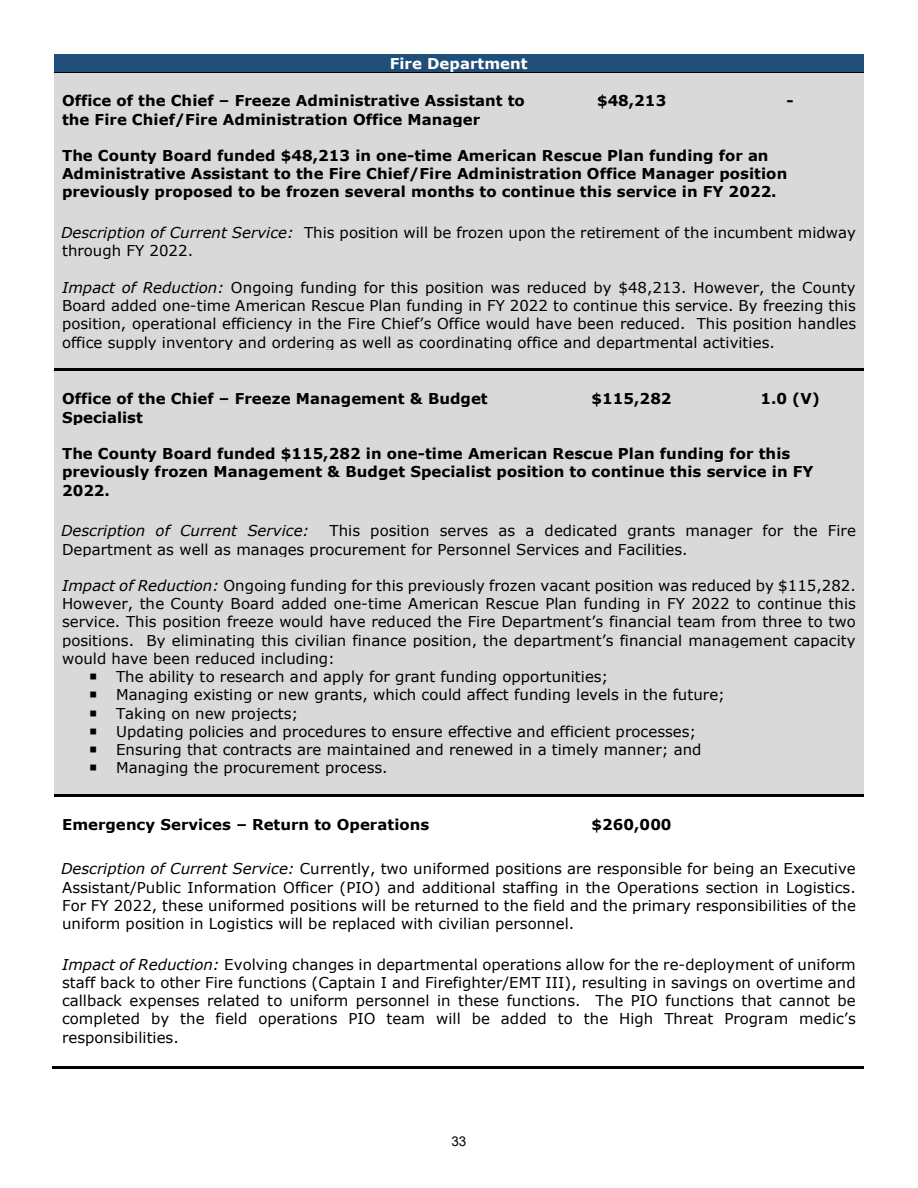
<style>
.page{position:relative;width:918px;height:1188px;background:#fff}
.page>*{position:absolute;margin:0;border:0;box-sizing:border-box;transform-origin:0 0}
.t1{font:15px/18.1px "Verdana";letter-spacing:.005em;color:#000;text-align:justify}
.t2{font:700 15px/18.1px "Verdana";color:#000}
.t3{font:italic 15px "Verdana";letter-spacing:.005em;color:#000}
.t4{font:700 15px "Verdana";color:#fff}
.t5{font:13.5px "Arial";color:#000}
.s1{font-style:italic}
</style>
<div class="page">
<div style="left:62px;top:54px;width:794px;height:18px;background:#1f4e79"></div>
<div style="left:62px;top:73px;width:794px;height:18px;background:#d9d9d9"></div>
<hr style="left:54px;top:72px;width:810px;height:1px;background:#000">
<div style="left:54px;top:91px;width:493px;height:37px;background:#d9d9d9"></div>
<div style="left:547px;top:91px;width:170px;height:37px;background:#d9d9d9"></div>
<div style="left:717px;top:91px;width:147px;height:37px;background:#d9d9d9"></div>
<div style="left:62px;top:128px;width:794px;height:18px;background:#d9d9d9"></div>
<div style="left:62px;top:146px;width:794px;height:18px;background:#d9d9d9"></div>
<div style="left:62px;top:164px;width:794px;height:18px;background:#d9d9d9"></div>
<div style="left:62px;top:182px;width:794px;height:19px;background:#d9d9d9"></div>
<div style="left:62px;top:201px;width:794px;height:18px;background:#d9d9d9"></div>
<div style="left:62px;top:219px;width:794px;height:22px;background:#d9d9d9"></div>
<div style="left:62px;top:241px;width:794px;height:19px;background:#d9d9d9"></div>
<div style="left:62px;top:260px;width:794px;height:18px;background:#d9d9d9"></div>
<div style="left:62px;top:278px;width:794px;height:18px;background:#d9d9d9"></div>
<div style="left:62px;top:296px;width:794px;height:18px;background:#d9d9d9"></div>
<div style="left:62px;top:314px;width:794px;height:18px;background:#d9d9d9"></div>
<div style="left:62px;top:332px;width:794px;height:19px;background:#d9d9d9"></div>
<div style="left:62px;top:351px;width:794px;height:18px;background:#d9d9d9"></div>
<div style="left:62px;top:371px;width:794px;height:18px;background:#d9d9d9"></div>
<hr style="left:54px;top:369px;width:810px;height:2px;background:#000">
<hr style="left:54px;top:371px;width:810px;height:1px;background:#d9d9d9">
<div style="left:54px;top:389px;width:493px;height:37px;background:#d9d9d9"></div>
<div style="left:547px;top:389px;width:170px;height:37px;background:#d9d9d9"></div>
<div style="left:717px;top:389px;width:147px;height:37px;background:#d9d9d9"></div>
<div style="left:62px;top:426px;width:794px;height:18px;background:#d9d9d9"></div>
<div style="left:62px;top:444px;width:794px;height:18px;background:#d9d9d9"></div>
<div style="left:62px;top:462px;width:794px;height:18px;background:#d9d9d9"></div>
<div style="left:62px;top:480px;width:794px;height:19px;background:#d9d9d9"></div>
<div style="left:62px;top:499px;width:794px;height:18px;background:#d9d9d9"></div>
<div style="left:62px;top:517px;width:794px;height:22px;background:#d9d9d9"></div>
<div style="left:62px;top:539px;width:794px;height:19px;background:#d9d9d9"></div>
<div style="left:62px;top:558px;width:794px;height:18px;background:#d9d9d9"></div>
<div style="left:62px;top:576px;width:794px;height:18px;background:#d9d9d9"></div>
<div style="left:62px;top:594px;width:794px;height:18px;background:#d9d9d9"></div>
<div style="left:62px;top:612px;width:794px;height:19px;background:#d9d9d9"></div>
<div style="left:62px;top:631px;width:794px;height:18px;background:#d9d9d9"></div>
<div style="left:62px;top:649px;width:794px;height:18px;background:#d9d9d9"></div>
<div style="left:62px;top:667px;width:794px;height:18px;background:#d9d9d9"></div>
<div style="left:62px;top:685px;width:794px;height:18px;background:#d9d9d9"></div>
<div style="left:62px;top:703px;width:794px;height:19px;background:#d9d9d9"></div>
<div style="left:62px;top:722px;width:794px;height:18px;background:#d9d9d9"></div>
<div style="left:62px;top:740px;width:794px;height:18px;background:#d9d9d9"></div>
<div style="left:62px;top:758px;width:794px;height:18px;background:#d9d9d9"></div>
<div style="left:62px;top:776px;width:794px;height:19px;background:#d9d9d9"></div>
<hr style="left:54px;top:795px;width:810px;height:2px;background:#000">
<hr style="left:53px;top:1066px;width:811px;height:2px;background:#000">
<p class="t4" style="left:390px;top:53px;width:139px">Fire Department</p>
<p class="t2" style="left:62px;top:92px;width:464px">Office of the Chief – Freeze Administrative Assistant to the Fire Chief/Fire Administration Office Manager</p>
<p class="t2" style="left:597px;top:92px;width:71px">$48,213</p>
<p class="t2" style="left:787px;top:92px;width:9px">-</p>
<p class="t2" style="left:62px;top:146px;width:727px">The County Board funded $48,213 in one-time American Rescue Plan funding for an<br>Administrative Assistant to the Fire Chief/Fire Administration Office Manager position previously proposed to be frozen several months to continue this service in FY 2022.</p>
<p class="t1" style="left:61px;top:223px;width:796px"><span class="s1">Description of Current Service:</span> This position will be frozen upon the retirement of the incumbent midway through FY 2022.</p>
<p class="t1" style="left:62px;top:278px;width:796px"><span class="s1">Impact of Reduction:</span> Ongoing funding for this position was reduced by $48,213. However, the County Board added one-time American Rescue Plan funding in FY 2022 to continue this service. By freezing this position, operational efficiency in the Fire Chief’s Office would have been reduced. This position handles office supply inventory and ordering as well as coordinating office and departmental activities.</p>
<p class="t2" style="left:62px;top:390px;width:427px">Office of the Chief – Freeze Management &amp; Budget<br>Specialist</p>
<p class="t2" style="left:592px;top:390px;width:81px">$115,282</p>
<p class="t2" style="left:760px;top:390px;width:61px">1.0 (V)</p>
<p class="t2" style="left:62px;top:444px;width:753px">The County Board funded $115,282 in one-time American Rescue Plan funding for this previously frozen Management &amp; Budget Specialist position to continue this service in FY<br>2022.</p>
<p class="t3" style="left:61px;top:521px;width:250px">Description of Current Service:</p>
<p class="t1" style="left:62px;top:522px;width:795px;text-indent:267px">This position serves as a dedicated grants manager for the Fire<br>Department as well as manages procurement for Personnel Services and Facilities.</p>
<p class="t1" style="left:62px;top:576px;width:795px"><span class="s1">Impact of Reduction:</span> Ongoing funding for this previously frozen vacant position was reduced by $115,282.<br>However, the County Board added one-time American Rescue Plan funding in FY 2022 to continue this service. This position freeze would have reduced the Fire Department’s financial team from three to two positions. By eliminating this civilian finance position, the department’s financial management capacity would have been reduced including:</p>
<p class="t1" style="left:89px;top:667px;width:521px">○ The ability to research and apply for grant funding opportunities;</p>
<p class="t1" style="left:89px;top:686px;width:637px">○ Managing existing or new grants, which could affect funding levels in the future;</p>
<p class="t1" style="left:89px;top:704px;width:211px">○ Taking on new projects;</p>
<p class="t1" style="left:89px;top:722px;width:609px">○ Updating policies and procedures to ensure effective and efficient processes;</p>
<p class="t1" style="left:89px;top:740px;width:614px">○ Ensuring that contracts are maintained and renewed in a timely manner; and</p>
<p class="t1" style="left:89px;top:759px;width:300px">○ Managing the procurement process.</p>
<p class="t2" style="left:62px;top:815px;width:369px">Emergency Services – Return to Operations</p>
<p class="t2" style="left:592px;top:815px;width:81px">$260,000</p>
<p class="t1" style="left:61px;top:860px;width:796px"><span class="s1">Description of Current Service:</span> Currently, two uniformed positions are responsible for being an Executive Assistant/Public Information Officer (PIO) and additional staffing in the Operations section in Logistics.<br>For FY 2022, these uniformed positions will be returned to the field and the primary responsibilities of the uniform position in Logistics will be replaced with civilian personnel.</p>
<p class="t1" style="left:62px;top:955px;width:795px"><span class="s1">Impact of Reduction:</span> Evolving changes in departmental operations allow for the re-deployment of uniform staff back to other Fire functions (Captain I and Firefighter/EMT III), resulting in savings on overtime and callback expenses related to uniform personnel in these functions. The PIO functions that cannot be completed by the field operations PIO team will be added to the High Threat Program medic’s responsibilities.</p>
<p class="t5" style="left:451px;top:1132px;width:17px">33</p>
</div>
